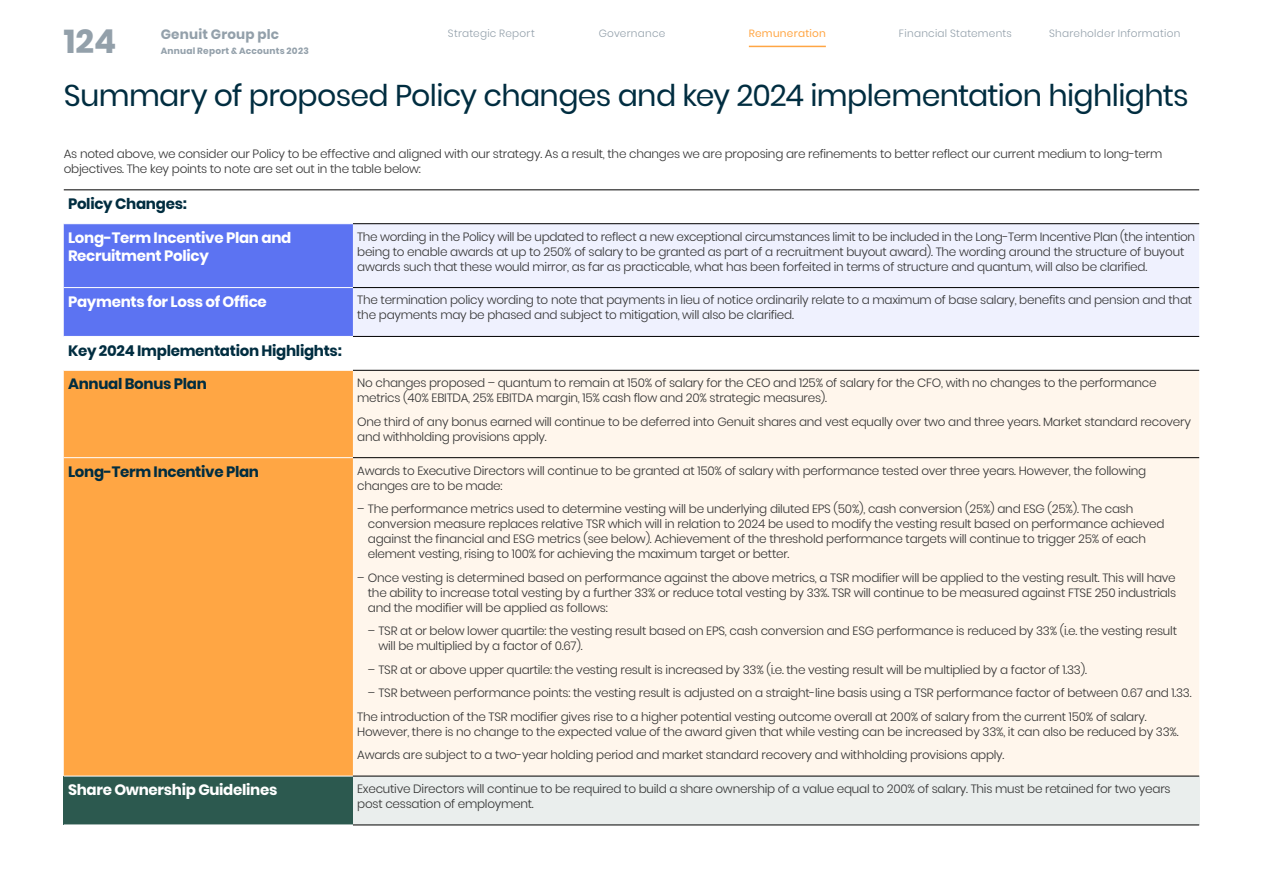
<style>
.page{position:relative;width:1263px;height:893px;background:#fff}
.page>*{position:absolute;margin:0;border:0;box-sizing:border-box;transform-origin:0 0}
.t1{font:700 33px "Poppins";color:#93a0aa}
.t2{font:30px "Poppins";letter-spacing:-.02em;color:#002d40}
.t3{font:700 15px/18px "Poppins";letter-spacing:-.02em;color:#fff}
.t4{font:700 15px "Poppins";letter-spacing:-.02em;color:#002d40}
.t5{font:700 13.5px "Poppins";letter-spacing:.015em;color:#93a0aa}
.t6{font:300 12px/15px "Poppins";letter-spacing:-.02em;color:#333}
.t7{font:300 10.5px "Poppins";letter-spacing:.025em;color:#93a0aa}
.t8{font:10.5px "Poppins";letter-spacing:.025em;color:#ffa644}
.t9{font:700 9px "Poppins";letter-spacing:.025em;color:#93a0aa}
</style>
<div class="page">
<svg style="left:353px;top:369px;width:846px;height:1px"></svg>
<div style="left:64px;top:224px;width:289px;height:112px;background:#5c73f2"></div>
<div style="left:353px;top:224px;width:846px;height:112px;background:#eff1fe"></div>
<div style="left:64px;top:371px;width:289px;height:405px;background:#ffa644"></div>
<div style="left:353px;top:371px;width:846px;height:405px;background:#fff6ec"></div>
<div style="left:64px;top:776px;width:289px;height:49px;background:#2c594f"></div>
<div style="left:353px;top:776px;width:846px;height:49px;background:#eaeeed"></div>
<hr style="left:353px;top:223px;width:846px;height:1px;background:#000">
<hr style="left:353px;top:287px;width:846px;height:1px;background:#000">
<hr style="left:353px;top:336px;width:846px;height:1px;background:#000">
<hr style="left:353px;top:370px;width:846px;height:1px;background:#000">
<hr style="left:353px;top:457px;width:846px;height:1px;background:#000">
<hr style="left:353px;top:825px;width:846px;height:1px;background:#000">
<hr style="left:64px;top:287px;width:289px;height:1px;background:#fff">
<hr style="left:64px;top:457px;width:289px;height:1px;background:#fff">
<hr style="left:64px;top:776px;width:289px;height:1px;background:#fff">
<hr style="left:353px;top:776px;width:846px;height:1px;background:#000">
<hr style="left:64px;top:190px;width:289px;height:1px;background:#000">
<hr style="left:353px;top:190px;width:846px;height:1px;background:#000">
<hr style="left:749px;top:46px;width:77px;height:1px;background:#ffa644">
<h1 class="t1" style="left:64px;top:22px;width:54px">124</h1>
<p class="t5" style="left:161px;top:27px;width:120px">Genuit Group plc</p>
<p class="t9" style="left:161px;top:46px;width:150px">Annual Report &amp; Accounts 2023</p>
<p class="t7" style="left:448px;top:27px;width:88px">Strategic Report</p>
<p class="t7" style="left:599px;top:27px;width:68px">Governance</p>
<p class="t8" style="left:749px;top:27px;width:79px">Remuneration</p>
<p class="t7" style="left:899px;top:27px;width:114px">Financial Statements</p>
<p class="t7" style="left:1049px;top:27px;width:133px">Shareholder Information</p>
<h2 class="t2" style="left:64px;top:78px;width:1126px">Summary of proposed Policy changes and key 2024 implementation highlights</h2>
<p class="t6" style="left:64px;top:146px;width:1100px">As noted above, we consider our Policy to be effective and aligned with our strategy. As a result, the changes we are proposing are refinements to better reflect our current medium to long-term objectives. The key points to note are set out in the table below:</p>
<p class="t4" style="left:68px;top:195px;width:120px">Policy Changes:</p>
<p class="t3" style="left:68px;top:229px;width:225px">Long-Term Incentive Plan and<br>Recruitment Policy</p>
<p class="t6" style="left:357px;top:229px;width:839px">The wording in the Policy will be updated to reflect a new exceptional circumstances limit to be included in the Long-Term Incentive Plan (the intention being to enable awards at up to 250% of salary to be granted as part of a recruitment buyout award). The wording around the structure of buyout awards such that these would mirror, as far as practicable, what has been forfeited in terms of structure and quantum, will also be clarified.</p>
<p class="t3" style="left:68px;top:293px;width:200px">Payments for Loss of Office</p>
<p class="t6" style="left:357px;top:293px;width:836px">The termination policy wording to note that payments in lieu of notice ordinarily relate to a maximum of base salary, benefits and pension and that the payments may be phased and subject to mitigation, will also be clarified.</p>
<p class="t4" style="left:68px;top:342px;width:275px">Key 2024 Implementation Highlights:</p>
<p class="t4" style="left:68px;top:375px;width:140px">Annual Bonus Plan</p>
<p class="t6" style="left:357px;top:375px;width:801px">No changes proposed – quantum to remain at 150% of salary for the CEO and 125% of salary for the CFO, with no changes to the performance metrics (40% EBITDA, 25% EBITDA margin, 15% cash flow and 20% strategic measures).</p>
<p class="t6" style="left:357px;top:414px;width:835px">One third of any bonus earned will continue to be deferred into Genuit shares and vest equally over two and three years. Market standard recovery and withholding provisions apply.</p>
<p class="t4" style="left:68px;top:463px;width:193px">Long-Term Incentive Plan</p>
<p class="t6" style="left:357px;top:463px;width:791px">Awards to Executive Directors will continue to be granted at 150% of salary with performance tested over three years. However, the following changes are to be made:</p>
<p class="t6" style="left:368px;top:501px;width:798px;text-indent:-11px">– The performance metrics used to determine vesting will be underlying diluted EPS (50%), cash conversion (25%) and ESG (25%). The cash conversion measure replaces relative TSR which will in relation to 2024 be used to modify the vesting result based on performance achieved against the financial and ESG metrics (see below). Achievement of the threshold performance targets will continue to trigger 25% of each element vesting, rising to 100% for achieving the maximum target or better.</p>
<p class="t6" style="left:368px;top:570px;width:810px;text-align:justify;text-indent:-11px">– Once vesting is determined based on performance against the above metrics, a TSR modifier will be applied to the vesting result. This will have the ability to increase total vesting by a further 33% or reduce total vesting by 33%. TSR will continue to be measured against FTSE 250 industrials and the modifier will be applied as follows:</p>
<p class="t6" style="left:378px;top:623px;width:800px;text-indent:-11px">– TSR at or below lower quartile: the vesting result based on EPS, cash conversion and ESG performance is reduced by 33% (i.e. the vesting result will be multiplied by a factor of 0.67).</p>
<p class="t6" style="left:368px;top:662px;width:720px">– TSR at or above upper quartile: the vesting result is increased by 33% (i.e. the vesting result will be multiplied by a factor of 1.33).</p>
<p class="t6" style="left:357px;top:681px;width:836px;line-height:23.5px;text-indent:11px">– TSR between performance points: the vesting result is adjusted on a straight-line basis using a TSR performance factor of between 0.67 and 1.33.<br>The introduction of the TSR modifier gives rise to a higher potential vesting outcome overall at 200% of salary from the current 150% of salary.</p>
<p class="t6" style="left:357px;top:720px;width:823px;line-height:23.5px">However, there is no change to the expected value of the award given that while vesting can be increased by 33%, it can also be reduced by 33%.<br>Awards are subject to a two-year holding period and market standard recovery and withholding provisions apply.</p>
<p class="t3" style="left:68px;top:781px;width:211px">Share Ownership Guidelines</p>
<p class="t6" style="left:357px;top:781px;width:815px">Executive Directors will continue to be required to build a share ownership of a value equal to 200% of salary. This must be retained for two years post cessation of employment.</p>
</div>
